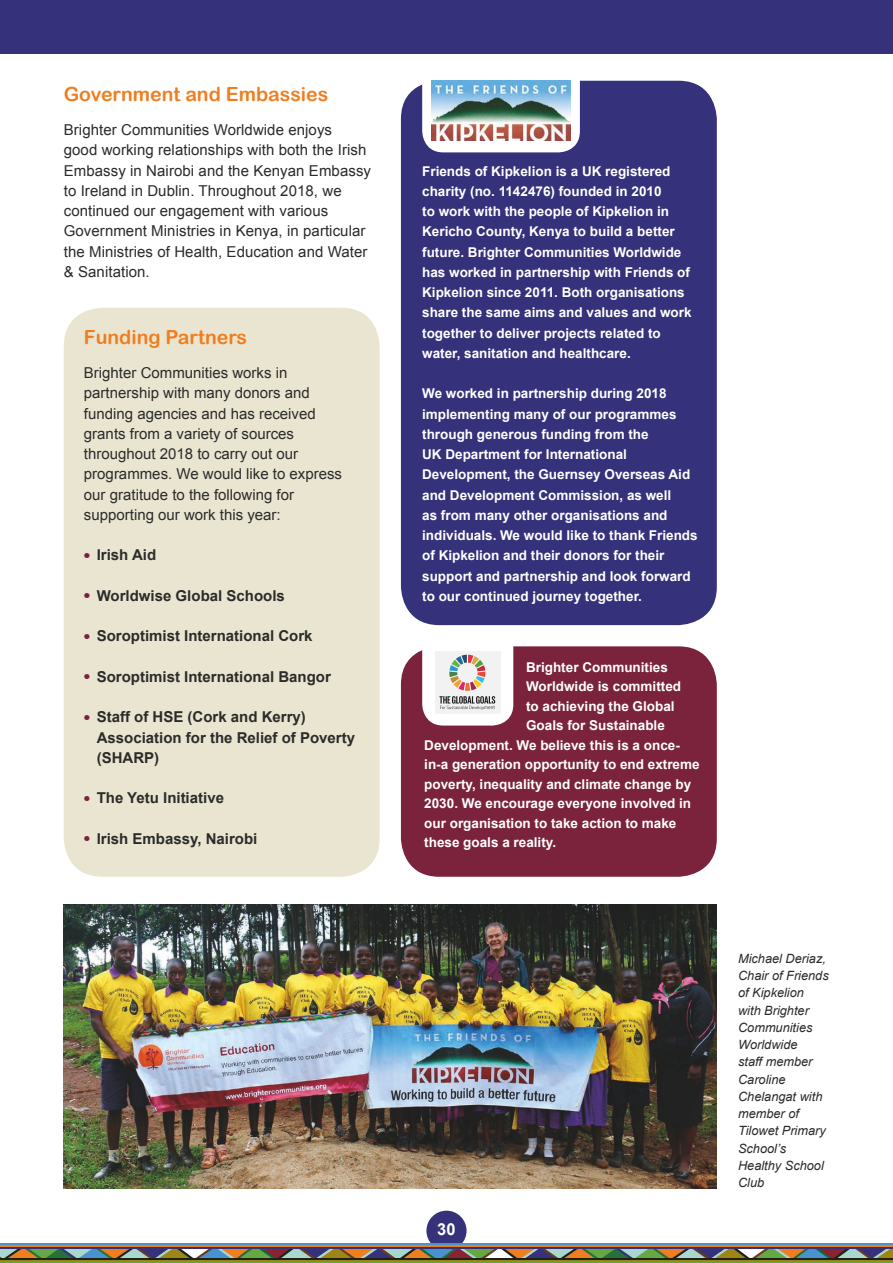
<style>
.page{position:relative;width:893px;height:1263px;background:#fff}
.page>*{position:absolute;margin:0;border:0;box-sizing:border-box;transform-origin:0 0}
.t1{font:19.5px "Arial Rounded MT Bold";color:#ef7e1f}
.t2{font:700 16.5px "Arial";color:#fff}
.t3{font:15px/20.2px "Arial";letter-spacing:.005em;color:#2b2b2a}
.t4{font:700 15px/20.2px "Arial";color:#2b2b2a}
.t5{font:700 13.5px/20.2px "Arial";color:#fff}
.t6{font:italic 12.75px/17.2px "Arial";color:#2b2b2a}
.s1{font-family:"Arial Rounded MT Bold";font-weight:400;font-size:18px;color:#7b233c}
</style>
<div class="page">
<div style="left:426px;top:1211px;width:41px;height:40px;background:#35317a;border-radius:50%"></div>
<div style="left:0;top:0;width:893px;height:54px;background:#35317a"></div>
<svg style="left:0;top:1248px;width:893px;height:10px;background:#7e806d"></svg>
<hr style="left:0;top:1243px;width:893px;height:2px;background:#4793cf">
<hr style="left:0;top:1245px;width:893px;height:2px;background:#ef7e1f">
<hr style="left:0;top:1258px;width:893px;height:2px;background:#1c211c">
<hr style="left:0;top:1260px;width:893px;height:2px;background:#9e8616">
<hr style="left:0;top:1247px;width:893px;height:1px;background:#35317a">
<hr style="left:0;top:1262px;width:893px;height:1px;background:#64a943">
<div style="left:64px;top:308px;width:316px;height:569px;background:#eae5d1;border-radius:38px"></div>
<img style="left:64px;top:905px;width:653px;height:283px">
<div style="left:401px;top:81px;width:316px;height:544px;background:#35317a;border-radius:38px"></div>
<svg style="left:422px;top:80px;width:158px;height:72px;background:#e7e8ef"></svg>
<img style="left:432px;top:81px;width:138px;height:59px">
<div style="left:401px;top:646px;width:316px;height:231px;background:#7b233c;border-radius:38px"></div>
<svg style="left:422px;top:646px;width:91px;height:79px;background:#e5e1df"></svg>
<h1 class="t1" style="left:64px;top:82px;width:266px">Government and Embassies</h1>
<p class="t3" style="left:64px;top:120px;width:309px">Brighter Communities Worldwide enjoys<br>good working relationships with both the Irish Embassy in Nairobi and the Kenyan Embassy to Ireland in Dublin. Throughout 2018, we continued our engagement with various Government Ministries in Kenya, in particular the Ministries of Health, Education and Water &amp; Sanitation.</p>
<h1 class="t1" style="left:84px;top:325px;width:165px">Funding Partners</h1>
<p class="t3" style="left:84px;top:363px;width:260px">Brighter Communities works in partnership with many donors and funding agencies and has received grants from a variety of sources throughout 2018 to carry out our programmes. We would like to express our gratitude to the following for supporting our work this year:</p>
<p class="t4" style="left:84px;top:545px;width:74px"><span class="s1">•</span> Irish Aid</p>
<p class="t4" style="left:84px;top:586px;width:202px"><span class="s1">•</span> Worldwise Global Schools</p>
<p class="t4" style="left:84px;top:626px;width:230px"><span class="s1">•</span> Soroptimist International Cork</p>
<p class="t4" style="left:84px;top:667px;width:248px"><span class="s1">•</span> Soroptimist International Bangor</p>
<p class="t4" style="left:97px;top:707px;width:260px;text-indent:-13px"><span class="s1">•</span> Staff of HSE (Cork and Kerry)<br>Association for the Relief of Poverty (SHARP)</p>
<p class="t4" style="left:84px;top:788px;width:142px"><span class="s1">•</span> The Yetu Initiative</p>
<p class="t4" style="left:84px;top:829px;width:175px"><span class="s1">•</span> Irish Embassy, Nairobi</p>
<p class="t5" style="left:422px;top:161px;width:271px">Friends of Kipkelion is a UK registered charity (no. 1142476) founded in 2010<br>to work with the people of Kipkelion in Kericho County, Kenya to build a better future. Brighter Communities Worldwide has worked in partnership with Friends of Kipkelion since 2011. Both organisations share the same aims and values and work together to deliver projects related to water, sanitation and healthcare.</p>
<p class="t5" style="left:422px;top:384px;width:277px">We worked in partnership during 2018 implementing many of our programmes through generous funding from the<br>UK Department for International Development, the Guernsey Overseas Aid and Development Commission, as well<br>as from many other organisations and individuals. We would like to thank Friends of Kipkelion and their donors for their support and partnership and look forward to our continued journey together.</p>
<p class="t5" style="left:526px;top:657px;width:143px">Brighter Communities</p>
<p class="t5" style="left:526px;top:677px;width:157px">Worldwide is committed</p>
<p class="t5" style="left:526px;top:696px;width:150px">to achieving the Global</p>
<p class="t5" style="left:526px;top:716px;width:140px">Goals for Sustainable</p>
<p class="t5" style="left:424px;top:735px;width:257px">Development. We believe this is a once-</p>
<p class="t5" style="left:424px;top:755px;width:277px">in-a generation opportunity to end extreme</p>
<p class="t5" style="left:424px;top:774px;width:268px">poverty, inequality and climate change by</p>
<p class="t5" style="left:424px;top:794px;width:268px">2030. We encourage everyone involved in</p>
<p class="t5" style="left:424px;top:813px;width:254px">our organisation to take action to make</p>
<p class="t5" style="left:424px;top:833px;width:133px">these goals a reality.</p>
<p class="t2" style="left:437px;top:1218px;width:20px">30</p>
<p class="t6" style="left:738px;top:950px;width:92px">Michael Deriaz,<br>Chair of Friends of Kipkelion with Brighter<br>Communities<br>Worldwide<br>staff member<br>Caroline<br>Chelangat with member of<br>Tilowet Primary<br>School’s<br>Healthy School<br>Club</p>
</div>
